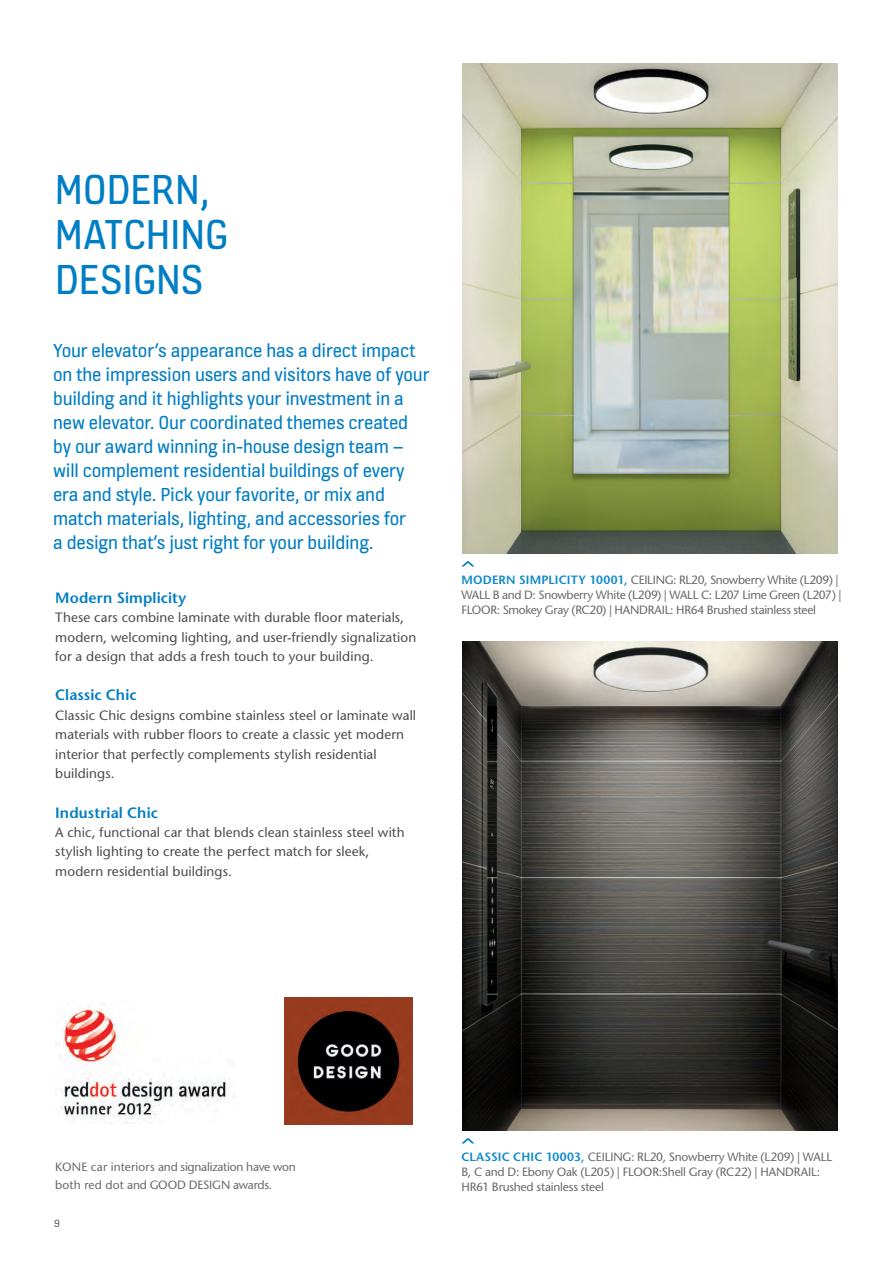
<style>
.page{position:relative;width:893px;height:1263px;background:#fff}
.page>*{position:absolute;margin:0;border:0;box-sizing:border-box;transform-origin:0 0}
.Headline__Blue{font:45px/45px "KONE Information v 13";color:#007ec5}
.Lead_text__Blue{font:20.25px/24px "KONE Information v 13";letter-spacing:-.01em;color:#007ec5}
.Bodycopy{font:600 15px "Stone Sans";letter-spacing:.005em;color:#007ec5}
.Bodycopy-2{font:13.5px/19.5px "Stone Sans";letter-spacing:.005em;color:#4b4c4d}
.t1{font:500 12px/15px "Stone Sans Std";letter-spacing:-.02em;color:#69696c}
.t2{font:11.25px "KONE Information v 13";color:#636366}
.s1{font-weight:600;color:#0c89cb}
</style>
<div class="page">
<img style="left:462px;top:642px;width:376px;height:489px">
<svg style="left:462px;top:1138px;width:12px;height:5px"></svg>
<img style="left:462px;top:64px;width:376px;height:489px">
<svg style="left:462px;top:561px;width:12px;height:5px"></svg>
<img style="left:285px;top:997px;width:127px;height:128px">
<img style="left:55px;top:1003px;width:179px;height:120px">
<p class="Headline__Blue" style="left:55px;top:165px;width:175px">MODERN,<br>MATCHING<br>DESIGNS</p>
<p class="Lead_text__Blue" style="left:53px;top:338px;width:378px">Your elevator’s appearance has a direct impact on the impression users and visitors have of your building and it highlights your investment in a new elevator. Our coordinated themes created by our award winning in-house design team – will complement residential buildings of every era and style. Pick your favorite, or mix and match materials, lighting, and accessories for<br>a design that’s just right for your building.</p>
<p class="Bodycopy" style="left:55px;top:589px;width:132px">Modern Simplicity</p>
<p class="Bodycopy-2" style="left:55px;top:608px;width:362px">These cars combine laminate with durable floor materials, modern, welcoming lighting, and user-friendly signalization for a design that adds a fresh touch to your building.</p>
<p class="Bodycopy" style="left:55px;top:686px;width:83px">Classic Chic</p>
<p class="Bodycopy-2" style="left:55px;top:705px;width:362px">Classic Chic designs combine stainless steel or laminate wall materials with rubber floors to create a classic yet modern interior that perfectly complements stylish residential buildings.</p>
<p class="Bodycopy" style="left:55px;top:803px;width:104px">Industrial Chic</p>
<p class="Bodycopy-2" style="left:55px;top:822px;width:351px">A chic, functional car that blends clean stainless steel with stylish lighting to create the perfect match for sleek, modern residential buildings.</p>
<p class="t1" style="left:461px;top:573px;width:382px"><span class="s1">MODERN SIMPLICITY 10001,</span> CEILING: RL20, Snowberry White (L209) |<br>WALL B and D: Snowberry White (L209) | WALL C: L207 Lime Green (L207) |<br>FLOOR: Smokey Gray (RC20) | HANDRAIL: HR64 Brushed stainless steel</p>
<p class="t1" style="left:55px;top:1159px;width:242px">KONE car interiors and signalization have won</p>
<p class="t1" style="left:55px;top:1177px;width:219px">both red dot and GOOD DESIGN awards.</p>
<p class="t2" style="left:54px;top:1216px;width:7px">9</p>
<p class="t1" style="left:461px;top:1150px;width:372px"><span class="s1">CLASSIC CHIC 10003,</span> CEILING: RL20, Snowberry White (L209) | WALL<br>B, C and D: Ebony Oak (L205) | FLOOR:Shell Gray (RC22) | HANDRAIL:<br>HR61 Brushed stainless steel</p>
</div>
